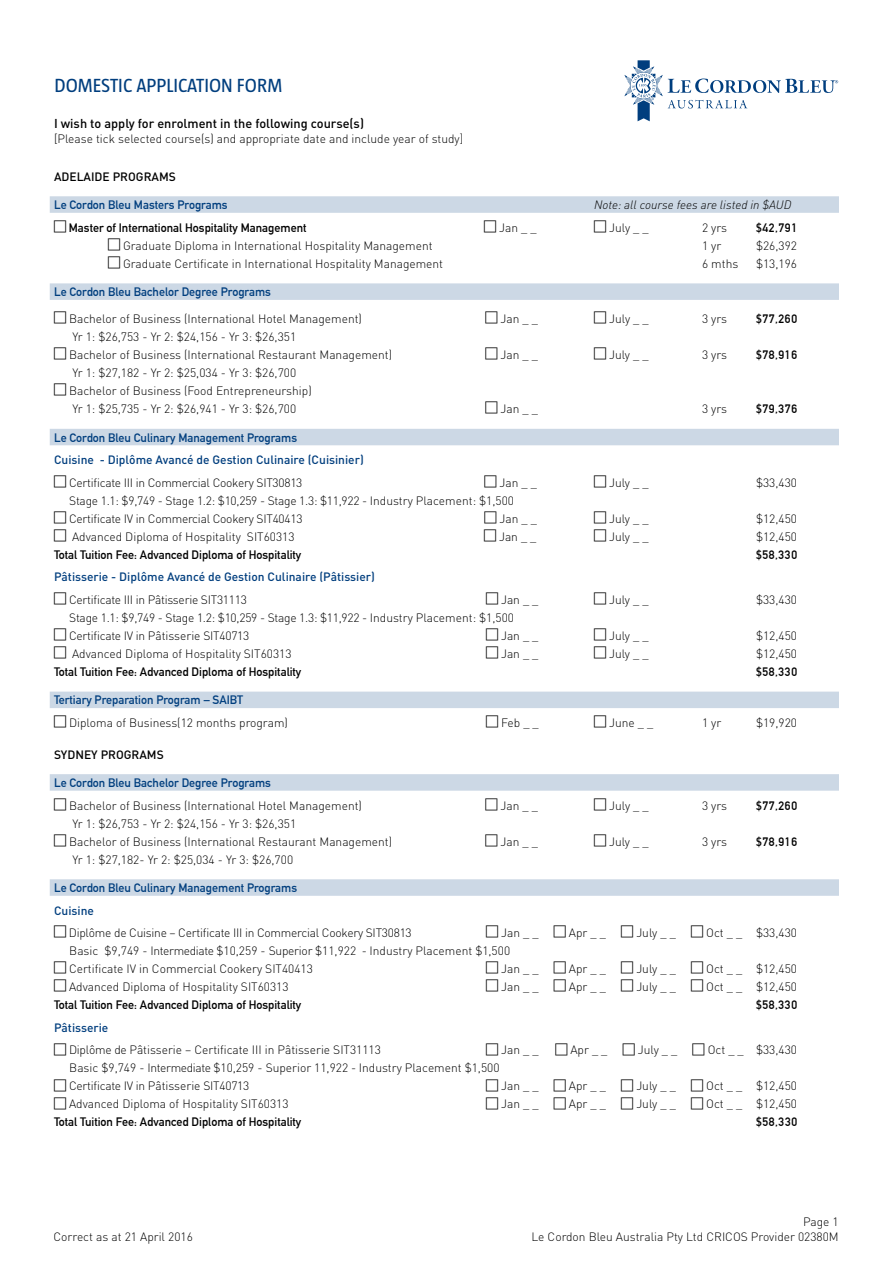
<style>
.page{position:relative;width:893px;height:1263px;background:#fff}
.page>*{position:absolute;margin:0;border:0;box-sizing:border-box;transform-origin:0 0}
.t1{font:19.5px "Taz";color:#003e7e}
.t2{font:500 12.75px "DIN";color:#000}
.t3{font:300 12px/18px "DIN";color:#000}
.t4{font:300 12px/18px "DIN";letter-spacing:-.02em;color:#000}
.t5{font:700 12px "DIN Alternate";color:#000}
.t6{font:700 12px "DIN Alternate";color:#003e7e}
.t7{font:500 12px "DIN";color:#003e7e}
.t8{font:italic 300 12px "DIN";color:#000}
.t9{font:500 12px "DIN";color:#000}
</style>
<div class="page">
<svg style="left:624px;top:60px;width:214px;height:61px"></svg>
<div style="left:50px;top:196px;width:789px;height:17px;background:#ccd8e5"></div>
<div style="left:50px;top:283px;width:789px;height:17px;background:#ccd8e5"></div>
<div style="left:50px;top:429px;width:789px;height:16px;background:#ccd8e5"></div>
<div style="left:50px;top:692px;width:789px;height:16px;background:#ccd8e5"></div>
<div style="left:50px;top:774px;width:789px;height:17px;background:#ccd8e5"></div>
<div style="left:50px;top:879px;width:789px;height:17px;background:#ccd8e5"></div>
<h1 class="t1" style="left:54px;top:75px;width:229px">DOMESTIC APPLICATION FORM</h1>
<p class="t2" style="left:54px;top:115px;width:312px">I wish to apply for enrolment in the following course(s)</p>
<p class="t3" style="left:54px;top:130px;width:411px">[Please tick selected course(s) and appropriate date and include year of study]</p>
<p class="t9" style="left:54px;top:169px;width:123px">ADELAIDE PROGRAMS</p>
<p class="t6" style="left:54px;top:196px;width:175px">Le Cordon Bleu Masters Programs</p>
<p class="t8" style="left:594px;top:197px;width:199px">Note: all course fees are listed in $AUD</p>
<p class="t5" style="left:69px;top:218px;width:239px">Master of International Hospitality Management</p>
<p class="t3" style="left:499px;top:218px;width:39px">Jan _ _</p>
<p class="t3" style="left:609px;top:218px;width:41px">July _ _</p>
<p class="t3" style="left:702px;top:218px;width:27px">2 yrs</p>
<p class="t5" style="left:756px;top:218px;width:43px">$42,791</p>
<p class="t3" style="left:123px;top:236px;width:311px">Graduate Diploma in International Hospitality Management</p>
<p class="t3" style="left:702px;top:236px;width:21px">1 yr</p>
<p class="t3" style="left:756px;top:236px;width:42px">$26,392</p>
<p class="t3" style="left:123px;top:254px;width:322px">Graduate Certificate in International Hospitality Management</p>
<p class="t3" style="left:702px;top:254px;width:38px">6 mths</p>
<p class="t3" style="left:756px;top:254px;width:42px">$13,196</p>
<p class="t6" style="left:54px;top:283px;width:219px">Le Cordon Bleu Bachelor Degree Programs</p>
<p class="t3" style="left:69px;top:309px;width:294px">Bachelor of Business (International Hotel Management)</p>
<p class="t3" style="left:501px;top:309px;width:39px">Jan _ _</p>
<p class="t3" style="left:609px;top:309px;width:41px">July _ _</p>
<p class="t3" style="left:702px;top:309px;width:27px">3 yrs</p>
<p class="t5" style="left:756px;top:310px;width:43px">$77,260</p>
<p class="t3" style="left:69px;top:327px;width:325px">Yr 1: $26,753 - Yr 2: $24,156 - Yr 3: $26,351<br>Bachelor of Business (International Restaurant Management)</p>
<p class="t3" style="left:500px;top:346px;width:39px">Jan _ _</p>
<p class="t3" style="left:609px;top:346px;width:41px">July _ _</p>
<p class="t3" style="left:702px;top:346px;width:27px">3 yrs</p>
<p class="t5" style="left:756px;top:346px;width:43px">$78,916</p>
<p class="t3" style="left:69px;top:364px;width:244px">Yr 1: $27,182 - Yr 2: $25,034 - Yr 3: $26,700<br>Bachelor of Business (Food Entrepreneurship)<br>Yr 1: $25,735 - Yr 2: $26,941 - Yr 3: $26,700</p>
<p class="t3" style="left:500px;top:400px;width:39px">Jan _ _</p>
<p class="t3" style="left:702px;top:400px;width:27px">3 yrs</p>
<p class="t5" style="left:756px;top:400px;width:43px">$79,376</p>
<p class="t6" style="left:54px;top:428px;width:245px">Le Cordon Bleu Culinary Management Programs</p>
<p class="t7" style="left:54px;top:452px;width:311px">Cuisine - Diplôme Avancé de Gestion Culinaire (Cuisinier)</p>
<p class="t4" style="left:69px;top:473px;width:235px">Certificate III in Commercial Cookery SIT30813</p>
<p class="t3" style="left:500px;top:473px;width:39px">Jan _ _</p>
<p class="t3" style="left:609px;top:473px;width:41px">July _ _</p>
<p class="t3" style="left:756px;top:473px;width:42px">$33,430</p>
<p class="t4" style="left:69px;top:491px;width:447px">Stage 1.1: $9,749 - Stage 1.2: $10,259 - Stage 1.3: $11,922 - Industry Placement: $1,500<br>Certificate IV in Commercial Cookery SIT40413</p>
<p class="t3" style="left:500px;top:509px;width:39px">Jan _ _</p>
<p class="t3" style="left:609px;top:509px;width:41px">July _ _</p>
<p class="t3" style="left:756px;top:509px;width:42px">$12,450</p>
<p class="t3" style="left:72px;top:527px;width:224px">Advanced Diploma of Hospitality SIT60313</p>
<p class="t3" style="left:499px;top:527px;width:39px">Jan _ _</p>
<p class="t3" style="left:609px;top:527px;width:41px">July _ _</p>
<p class="t3" style="left:756px;top:527px;width:42px">$12,450</p>
<p class="t5" style="left:54px;top:545px;width:249px">Total Tuition Fee: Advanced Diploma of Hospitality</p>
<p class="t5" style="left:756px;top:545px;width:43px">$58,330</p>
<p class="t7" style="left:54px;top:569px;width:322px">Pâtisserie - Diplôme Avancé de Gestion Culinaire (Pâtissier)</p>
<p class="t4" style="left:69px;top:590px;width:179px">Certificate III in Pâtisserie SIT31113</p>
<p class="t3" style="left:501px;top:590px;width:39px">Jan _ _</p>
<p class="t3" style="left:609px;top:590px;width:41px">July _ _</p>
<p class="t3" style="left:756px;top:590px;width:42px">$33,430</p>
<p class="t4" style="left:69px;top:608px;width:447px">Stage 1.1: $9,749 - Stage 1.2: $10,259 - Stage 1.3: $11,922 - Industry Placement: $1,500<br>Certificate IV in Pâtisserie SIT40713</p>
<p class="t3" style="left:501px;top:626px;width:39px">Jan _ _</p>
<p class="t3" style="left:609px;top:626px;width:41px">July _ _</p>
<p class="t3" style="left:756px;top:626px;width:42px">$12,450</p>
<p class="t3" style="left:72px;top:644px;width:221px">Advanced Diploma of Hospitality SIT60313</p>
<p class="t3" style="left:501px;top:644px;width:39px">Jan _ _</p>
<p class="t3" style="left:609px;top:644px;width:41px">July _ _</p>
<p class="t3" style="left:756px;top:644px;width:42px">$12,450</p>
<p class="t5" style="left:54px;top:662px;width:249px">Total Tuition Fee: Advanced Diploma of Hospitality</p>
<p class="t5" style="left:756px;top:662px;width:43px">$58,330</p>
<p class="t6" style="left:54px;top:691px;width:191px">Tertiary Preparation Program – SAIBT</p>
<p class="t3" style="left:69px;top:713px;width:220px">Diploma of Business(12 months program)</p>
<p class="t3" style="left:501px;top:713px;width:39px">Feb _ _</p>
<p class="t3" style="left:609px;top:713px;width:46px">June _ _</p>
<p class="t3" style="left:702px;top:713px;width:21px">1 yr</p>
<p class="t3" style="left:756px;top:713px;width:42px">$19,920</p>
<p class="t9" style="left:54px;top:746px;width:111px">SYDNEY PROGRAMS</p>
<p class="t6" style="left:54px;top:774px;width:219px">Le Cordon Bleu Bachelor Degree Programs</p>
<p class="t3" style="left:69px;top:796px;width:294px">Bachelor of Business (International Hotel Management)</p>
<p class="t3" style="left:500px;top:796px;width:39px">Jan _ _</p>
<p class="t3" style="left:609px;top:796px;width:41px">July _ _</p>
<p class="t3" style="left:702px;top:796px;width:27px">3 yrs</p>
<p class="t5" style="left:756px;top:796px;width:43px">$77,260</p>
<p class="t3" style="left:69px;top:814px;width:325px">Yr 1: $26,753 - Yr 2: $24,156 - Yr 3: $26,351<br>Bachelor of Business (International Restaurant Management)</p>
<p class="t3" style="left:500px;top:832px;width:39px">Jan _ _</p>
<p class="t3" style="left:609px;top:832px;width:41px">July _ _</p>
<p class="t3" style="left:702px;top:832px;width:27px">3 yrs</p>
<p class="t5" style="left:756px;top:832px;width:43px">$78,916</p>
<p class="t3" style="left:72px;top:850px;width:222px">Yr 1: $27,182- Yr 2: $25,034 - Yr 3: $26,700</p>
<p class="t6" style="left:54px;top:879px;width:245px">Le Cordon Bleu Culinary Management Programs</p>
<p class="t7" style="left:54px;top:903px;width:41px">Cuisine</p>
<p class="t4" style="left:69px;top:924px;width:344px">Diplôme de Cuisine – Certificate III in Commercial Cookery SIT30813</p>
<p class="t3" style="left:501px;top:924px;width:39px">Jan _ _</p>
<p class="t3" style="left:569px;top:924px;width:39px">Apr _ _</p>
<p class="t3" style="left:636px;top:924px;width:41px">July _ _</p>
<p class="t3" style="left:706px;top:924px;width:92px">Oct _ _ $33,430</p>
<p class="t3" style="left:69px;top:942px;width:443px">Basic $9,749 - Intermediate $10,259 - Superior $11,922 - Industry Placement $1,500<br>Certificate IV in Commercial Cookery SIT40413</p>
<p class="t3" style="left:501px;top:960px;width:39px">Jan _ _</p>
<p class="t3" style="left:569px;top:960px;width:39px">Apr _ _</p>
<p class="t3" style="left:636px;top:960px;width:41px">July _ _</p>
<p class="t3" style="left:706px;top:960px;width:92px">Oct _ _ $12,450</p>
<p class="t3" style="left:69px;top:978px;width:221px">Advanced Diploma of Hospitality SIT60313</p>
<p class="t3" style="left:501px;top:978px;width:39px">Jan _ _</p>
<p class="t3" style="left:569px;top:978px;width:39px">Apr _ _</p>
<p class="t3" style="left:636px;top:978px;width:41px">July _ _</p>
<p class="t3" style="left:706px;top:978px;width:92px">Oct _ _ $12,450</p>
<p class="t5" style="left:54px;top:996px;width:249px">Total Tuition Fee: Advanced Diploma of Hospitality</p>
<p class="t5" style="left:756px;top:996px;width:43px">$58,330</p>
<p class="t7" style="left:54px;top:1020px;width:56px">Pâtisserie</p>
<p class="t3" style="left:69px;top:1041px;width:313px">Diplôme de Pâtisserie – Certificate III in Pâtisserie SIT31113</p>
<p class="t3" style="left:501px;top:1041px;width:39px">Jan _ _</p>
<p class="t3" style="left:570px;top:1041px;width:39px">Apr _ _</p>
<p class="t3" style="left:638px;top:1041px;width:41px">July _ _</p>
<p class="t3" style="left:708px;top:1041px;width:91px">Oct _ _ $33,430</p>
<p class="t3" style="left:69px;top:1059px;width:432px">Basic $9,749 - Intermediate $10,259 - Superior 11,922 - Industry Placement $1,500<br>Certificate IV in Pâtisserie SIT40713</p>
<p class="t3" style="left:501px;top:1077px;width:39px">Jan _ _</p>
<p class="t3" style="left:569px;top:1077px;width:39px">Apr _ _</p>
<p class="t3" style="left:636px;top:1077px;width:41px">July _ _</p>
<p class="t3" style="left:706px;top:1077px;width:92px">Oct _ _ $12,450</p>
<p class="t3" style="left:69px;top:1095px;width:221px">Advanced Diploma of Hospitality SIT60313</p>
<p class="t3" style="left:501px;top:1095px;width:39px">Jan _ _</p>
<p class="t3" style="left:569px;top:1095px;width:39px">Apr _ _</p>
<p class="t3" style="left:636px;top:1095px;width:41px">July _ _</p>
<p class="t3" style="left:706px;top:1095px;width:92px">Oct _ _ $12,450</p>
<p class="t5" style="left:54px;top:1113px;width:249px">Total Tuition Fee: Advanced Diploma of Hospitality</p>
<p class="t5" style="left:756px;top:1113px;width:43px">$58,330</p>
<p class="t3" style="left:803px;top:1213px;width:37px">Page 1</p>
<p class="t3" style="left:54px;top:1227px;width:141px">Correct as at 21 April 2016</p>
<p class="t3" style="left:531px;top:1227px;width:309px">Le Cordon Bleu Australia Pty Ltd CRICOS Provider 02380M</p>
</div>
